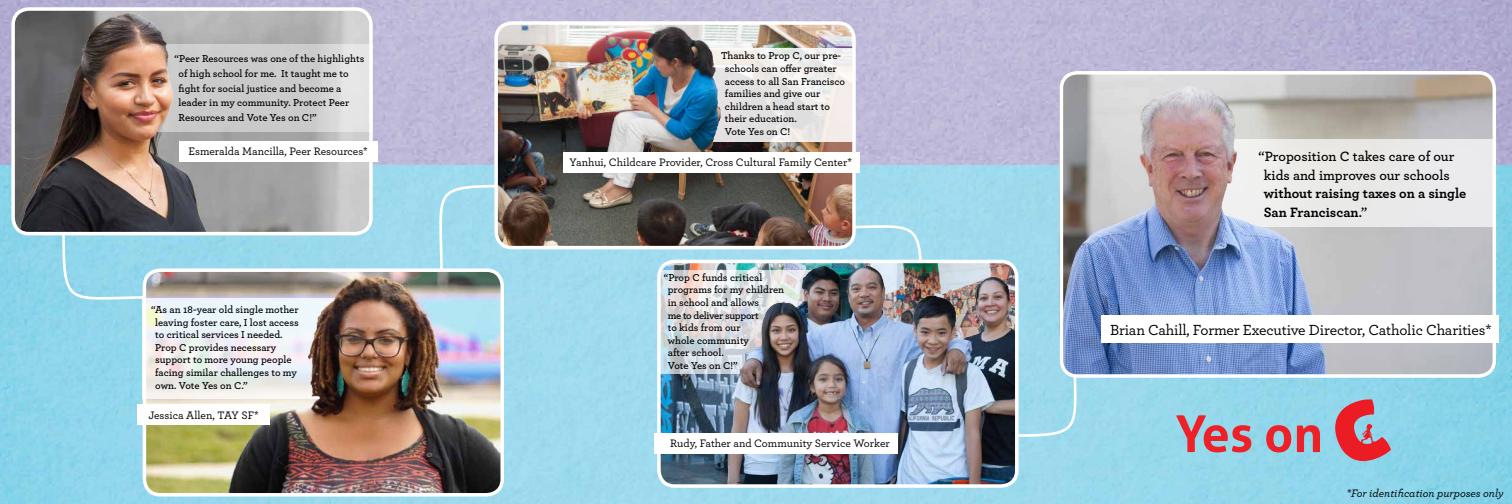
<style>
.page{position:relative;width:1512px;height:504px;background:#fff}
.page>*{position:absolute;margin:0;border:0;box-sizing:border-box;transform-origin:0 0}
.t1{font:700 50.4px "Aller";color:#ed2127}
.t2{font:500 15.31px "Archer";letter-spacing:-.01em;color:#000}
.t3{font:600 14.17px/18.9px "Archer";color:#000;text-align:center}
.t4{font:700 14.17px/18.9px "Archer";color:#000}
.t5{font:500 11.38px "Archer";color:#000}
.t6{font:italic 500 11.38px "Archer";color:#000}
.t7{font:600 10.5px/12.6px "Archer";color:#000}
.s1{font-weight:600}
</style>
<div class="page">
<img style="left:0;top:0;width:1512px;height:166px">
<img style="left:0;top:166px;width:1512px;height:338px">
<svg style="left:1335px;top:399px;width:56px;height:62px;background:#bf7482"></svg>
<svg style="left:61px;top:235px;width:95px;height:77px;background:#97d8ec"></svg>
<div style="left:426px;top:183px;width:94px;height:96px;background:#9edbee"></div>
<svg style="left:828px;top:212px;width:96px;height:48px;background:#a7deef"></svg>
<svg style="left:1019px;top:343px;width:70px;height:95px;background:#a0dbec"></svg>
<img style="left:13px;top:9px;width:358px;height:225px">
<img style="left:496px;top:23px;width:358px;height:225px">
<img style="left:144px;top:270px;width:358px;height:225px">
<img style="left:659px;top:261px;width:358px;height:225px">
<svg style="left:113px;top:45px;width:255px;height:87px;background:#cdc0ba"></svg>
<img style="left:148px;top:298px;width:233px;height:101px">
<svg style="left:675px;top:49px;width:176px;height:93px;background:#bbc6cc"></svg>
<img style="left:662px;top:270px;width:158px;height:104px">
<div style="left:11px;top:7px;width:362px;height:228px;border:4px solid #fff;border-radius:16px"></div>
<div style="left:143px;top:268px;width:361px;height:229px;border:4px solid #fff;border-radius:16px"></div>
<div style="left:494px;top:21px;width:362px;height:228px;border:4px solid #fff;border-radius:16px"></div>
<div style="left:657px;top:260px;width:362px;height:228px;border:4px solid #fff;border-radius:16px"></div>
<img style="left:1061px;top:73px;width:433px;height:303px">
<div style="left:1060px;top:71px;width:436px;height:307px;border:4px solid #fff;border-radius:16px"></div>
<div style="left:563px;top:152px;width:296px;height:21px;background:#fff"></div>
<div style="left:1101px;top:315px;width:398px;height:28px;background:#fff"></div>
<div style="left:655px;top:433px;width:243px;height:20px;background:#fff"></div>
<div style="left:137px;top:404px;width:133px;height:21px;background:#fff"></div>
<div style="left:179px;top:142px;width:198px;height:20px;background:#fff"></div>
<p class="t7" style="left:179px;top:50px;width:187px;line-height:14.9px;text-indent:-4px">“Peer Resources was one of the highlights of high school for me. It taught me to fight for social justice and become a leader in my community. Protect Peer Resources and Vote Yes on C!”</p>
<p class="t7" style="left:725px;top:49px;width:122px;text-indent:-4px">Thanks to Prop C, our pre&shy;schools can offer greater access to all San Francisco families and give our children a head start to their education.<br>Vote Yes on C!</p>
<p class="t5" style="left:189px;top:143px;width:181px">Esmeralda Mancilla, Peer Resources*</p>
<p class="t5" style="left:570px;top:154px;width:284px">Yanhui, Childcare Provider, Cross Cultural Family Center*</p>
<h3 class="t3" style="left:1259px;top:146px;width:197px">“Proposition C takes care of our kids and improves our schools</h3>
<h3 class="t4" style="left:1264px;top:183px;width:204px">without raising taxes on a single<br>San Franciscan<span class="s1">.”</span></h3>
<p class="t7" style="left:155px;top:303px;width:145px;text-indent:-4px">“As an 18-year old single mother leaving foster care, I lost access to critical services I needed.<br>Prop C provides necessary support to more young people facing similar challenges to my own. Vote Yes on C.”</p>
<p class="t7" style="left:668px;top:270px;width:118px;text-indent:-4px">“Prop C funds critical programs for my children in school and allows<br>me to deliver support<br>to kids from our<br>whole community<br>after school.<br>Vote Yes on C!”</p>
<h2 class="t2" style="left:1110px;top:319px;width:383px">Brian Cahill, Former Executive Director, Catholic Charities*</h2>
<p class="t5" style="left:148px;top:407px;width:112px">Jessica Allen, TAY SF*</p>
<p class="t5" style="left:670px;top:435px;width:221px">Rudy, Father and Community Service Worker</p>
<h1 class="t1" style="left:1176px;top:403px;width:149px">Yes on</h1>
<p class="t6" style="left:1346px;top:485px;width:159px">*For identification purposes only</p>
</div>
